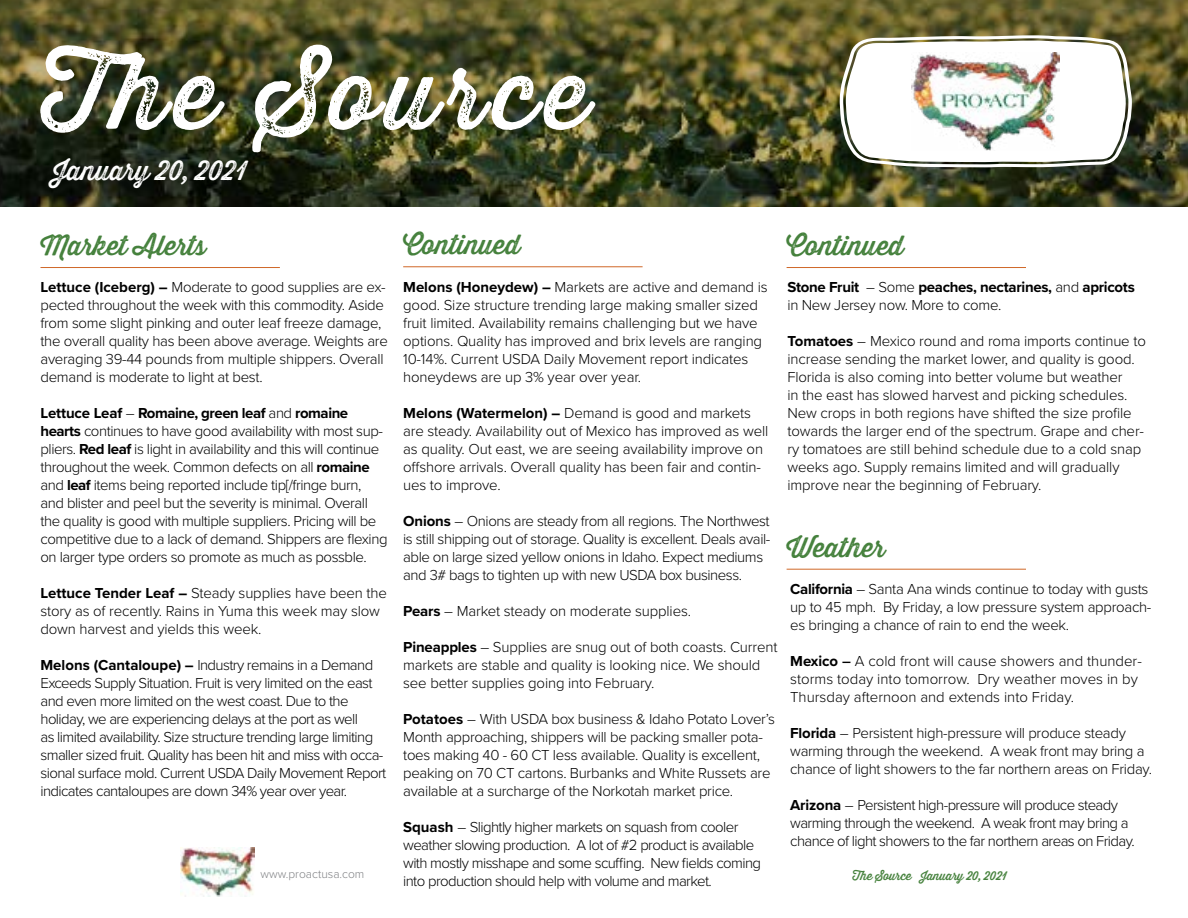
<style>
.page{position:relative;width:1188px;height:918px;background:#fff}
.page>*{position:absolute;margin:0;border:0;box-sizing:border-box;transform-origin:0 0}
.t1{font:99px "Thirsty Rough Reg Two";letter-spacing:.07em;color:#fff}
.t2{font:27px "Thirsty Rough Reg One";color:#45813c}
.t3{font:27px "Thirsty Rough Reg Two";color:#fff}
.t4{font:300 15px/18px "Proxima Nova";letter-spacing:-.02em;color:#000}
.t5{font:300 15px/18px "Proxima Nova";letter-spacing:-.04em;color:#000}
.t6{font:300 15px/18px "Proxima Nova";color:#000}
.t7{font:700 15px/18px "Proxima Nova";letter-spacing:-.02em;color:#000}
.t8{font:12px "Thirsty Rough Reg One";color:#45813c}
.t9{font:300 12px "Proxima Nova";color:#808285}
.s1{font-weight:300}
.s2{font-weight:700}
.s3{font-weight:600}
</style>
<div class="page">
<img style="left:0;top:0;width:1188px;height:207px">
<svg style="left:840px;top:35px;width:292px;height:132px"></svg>
<img style="left:181px;top:847px;width:73px;height:49px">
<hr style="left:40px;top:267px;width:240px;height:1px;background:#d06828">
<img style="left:912px;top:52px;width:148px;height:99px">
<hr style="left:787px;top:569px;width:239px;height:1px;background:#d06828">
<hr style="left:787px;top:267px;width:239px;height:1px;background:#d06828">
<hr style="left:403px;top:266px;width:240px;height:1px;background:#d06828">
<h1 class="t1" style="left:40px;top:20px;width:550px">The Source</h1>
<h2 class="t3" style="left:53px;top:151px;width:196px">January 20, 2021</h2>
<h2 class="t2" style="left:40px;top:226px;width:167px">Market Alerts</h2>
<h2 class="t2" style="left:403px;top:225px;width:119px">Continued</h2>
<h2 class="t2" style="left:787px;top:225px;width:119px">Continued</h2>
<p class="t7" style="left:788px;top:277px;width:349px">Stone Fruit <span class="s1">– Some</span> peaches, nectarines, <span class="s1">and</span> apricots <span class="s1">in New Jersey now. More to come.</span></p>
<p class="t4" style="left:788px;top:331px;width:360px"><span class="s2">Tomatoes</span> – Mexico round and roma imports continue to increase sending the market lower, and quality is good.<br>Florida is also coming into better volume but weather<br>in the east has slowed harvest and picking schedules.<br>New crops in both regions have shifted the size profile towards the larger end of the spectrum. Grape and cher&shy;ry tomatoes are still behind schedule due to a cold snap weeks ago. Supply remains limited and will gradually improve near the beginning of February.</p>
<p class="t4" style="left:40px;top:277px;width:349px"><span class="s2">Lettuce (Iceberg) –</span> Moderate to good supplies are ex&shy;pected throughout the week with this commodity. Aside from some slight pinking and outer leaf freeze damage, the overall quality has been above average. Weights are averaging 39-44 pounds from multiple shippers. Overall demand is moderate to light at best.</p>
<p class="t4" style="left:40px;top:403px;width:349px"><span class="s2">Lettuce Leaf</span> – <span class="s2">Romaine, green leaf</span> and <span class="s2">romaine hearts</span> continues to have good availability with most sup&shy;pliers. <span class="s2">Red leaf</span> is light in availability and this will continue throughout the week. Common defects on all <span class="s2">romaine </span>and <span class="s2">leaf</span> items being reported include tip[/fringe burn, and blister and peel but the severity is minimal. Overall the quality is good with multiple suppliers. Pricing will be competitive due to a lack of demand. Shippers are flexing on larger type orders so promote as much as possble.</p>
<p class="t4" style="left:40px;top:583px;width:348px"><span class="s2">Lettuce Tender Leaf –</span> Steady supplies have been the story as of recently. Rains in Yuma this week may slow down harvest and yields this week.</p>
<p class="t5" style="left:40px;top:655px;width:347px"><span class="s2">Melons (Cantaloupe) –</span> Industry remains in a Demand Exceeds Supply Situation. Fruit is very limited on the east and even more limited on the west coast. Due to the holiday, we are experiencing delays at the port as well<br>as limited availability. Size structure trending large limiting smaller sized fruit. Quality has been hit and miss with occa&shy;sional surface mold. Current USDA Daily Movement Report indicates cantaloupes are down 34% year over year.</p>
<p class="t4" style="left:403px;top:277px;width:366px"><span class="s2">Melons (Honeydew) –</span> Markets are active and demand is good. Size structure trending large making smaller sized fruit limited. Availability remains challenging but we have options. Quality has improved and brix levels are ranging 10-14%. Current USDA Daily Movement report indicates honeydews are up 3% year over year.</p>
<p class="t4" style="left:403px;top:403px;width:367px"><span class="s2">Melons (Watermelon) –</span> Demand is good and markets are steady. Availability out of Mexico has improved as well as quality. Out east, we are seeing availability improve on offshore arrivals. Overall quality has been fair and contin&shy;ues to improve.</p>
<p class="t4" style="left:403px;top:511px;width:369px"><span class="s2">Onions</span> – Onions are steady from all regions. The Northwest is still shipping out of storage. Quality is excellent. Deals avail&shy;able on large sized yellow onions in Idaho. Expect mediums and 3# bags to tighten up with new USDA box business.</p>
<p class="t4" style="left:403px;top:601px;width:289px"><span class="s2">Pears</span> – Market steady on moderate supplies.</p>
<p class="t4" style="left:403px;top:637px;width:376px"><span class="s2">Pineapples</span> – Supplies are snug out of both coasts. Current markets are stable and quality is looking nice. We should see better supplies going into February.</p>
<p class="t4" style="left:403px;top:709px;width:373px"><span class="s2">Potatoes</span> – With USDA box business &amp; Idaho Potato Lover’s Month approaching, shippers will be packing smaller pota&shy;toes making 40 - 60 CT less available. Quality is excellent, peaking on 70 CT cartons. Burbanks and White Russets are available at a surcharge of the Norkotah market price.</p>
<p class="t5" style="left:403px;top:817px;width:359px"><span class="s2">Squash</span> – Slightly higher markets on squash from cooler weather slowing production. A lot of #2 product is available with mostly misshape and some scuffing. New fields coming into production should help with volume and market.</p>
<h2 class="t2" style="left:787px;top:528px;width:100px">Weather</h2>
<p class="t4" style="left:790px;top:579px;width:363px"><span class="s2">California</span> – Santa Ana winds continue to today with gusts up to 45 mph. By Friday, a low pressure system approach&shy;es bringing a chance of rain to end the week.</p>
<p class="t6" style="left:790px;top:651px;width:353px"><span class="s2">Mexico</span> <span class="s3">–</span> A cold front will cause showers and thunder&shy;storms today into tomorrow. Dry weather moves in by<br>Thursday afternoon and extends into Friday.</p>
<p class="t4" style="left:790px;top:723px;width:363px"><span class="s2">Florida</span> – Persistent high-pressure will produce steady warming through the weekend. A weak front may bring a chance of light showers to the far northern areas on Friday.</p>
<p class="t5" style="left:790px;top:795px;width:346px"><span class="s2">Arizona</span> – Persistent high-pressure will produce steady warming through the weekend. A weak front may bring a chance of light showers to the far northern areas on Friday.</p>
<p class="t9" style="left:260px;top:865px;width:105px">www.proactusa.com</p>
<p class="t8" style="left:853px;top:867px;width:156px">The Source January 20, 2021</p>
</div>
